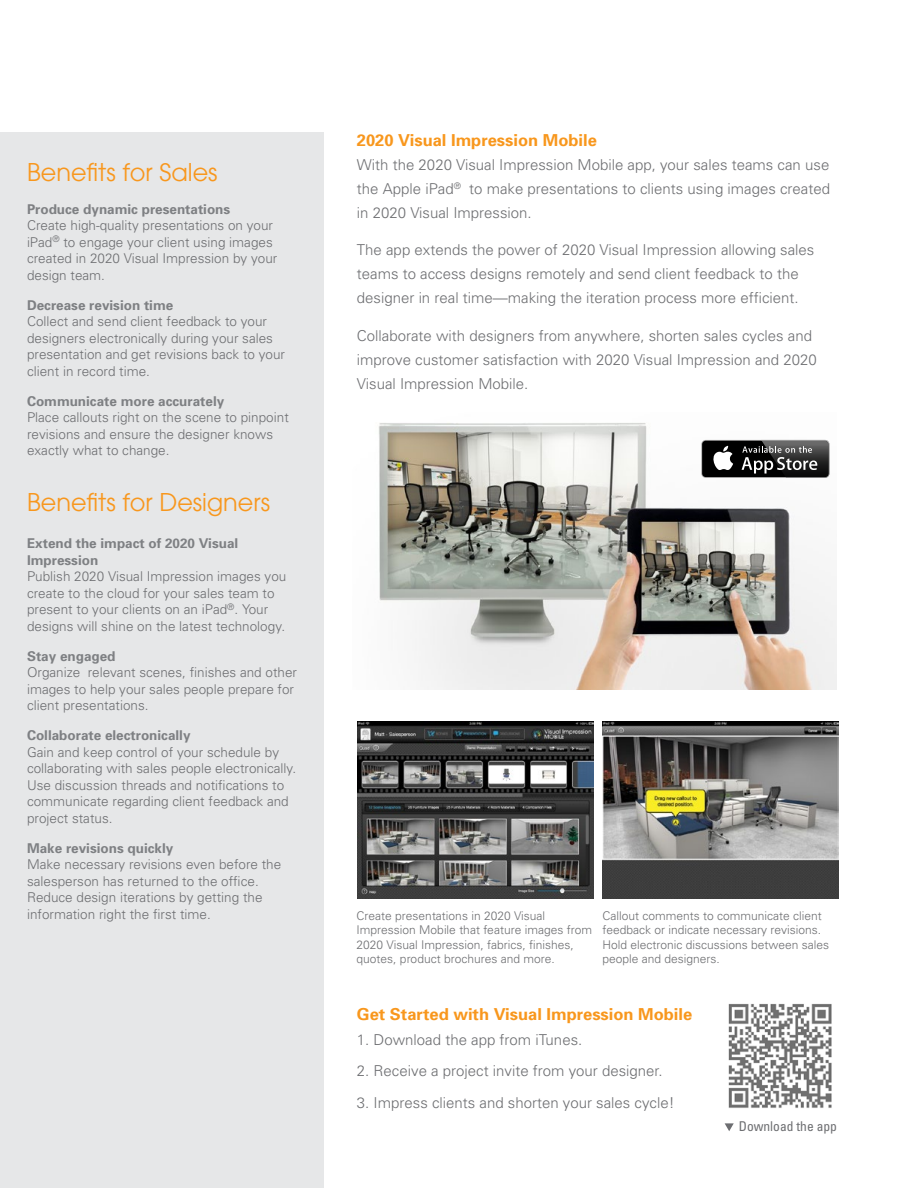
<style>
.page{position:relative;width:918px;height:1188px;background:#fff}
.page>*{position:absolute;margin:0;border:0;box-sizing:border-box;transform-origin:0 0}
.t1{font:24px "Avant Garde";color:#f8971d}
.t2{font:700 16.5px "Univers";color:#f8971d}
.t3{font:300 15px/24px "Univers";color:#6d6e71}
.t4{font:300 13.5px/16.5px "Univers";color:#6d6e71}
.t5{font:700 13.5px/16.5px "Univers";color:#7e8083}
.t6{font:condensed 13.5px "Univers";color:#6d6e71}
.t7{font:300 12px/14.4px "Univers";color:#6d6e71}
</style>
<div class="page">
<div style="left:0;top:132px;width:324px;height:1056px;background:#e6e7e8"></div>
<img style="left:378px;top:423px;width:459px;height:267px">
<svg style="left:701px;top:440px;width:128px;height:38px"></svg>
<div style="left:702px;top:441px;width:127px;height:36px;background:#000;border-radius:4px"></div>
<svg style="left:713px;top:446px;width:20px;height:24px"></svg>
<img style="left:761px;top:440px;width:68px;height:38px">
<img style="left:762px;top:441px;width:67px;height:36px">
<svg style="left:742px;top:446px;width:75px;height:28px"></svg>
<img style="left:603px;top:722px;width:236px;height:177px">
<img style="left:357px;top:722px;width:236px;height:177px">
<img style="left:728px;top:1004px;width:104px;height:104px">
<svg style="left:725px;top:1123px;width:9px;height:8px"></svg>
<h1 class="t1" style="left:27px;top:158px;width:192px">Benefits for Sales</h1>
<p class="t5" style="left:27px;top:201px;width:205px">Produce dynamic presentations</p>
<p class="t4" style="left:27px;top:217px;width:252px">Create high-quality presentations on your iPad<sup>®</sup> to engage your client using images created in 2020 Visual Impression by your design team.</p>
<p class="t5" style="left:27px;top:297px;width:148px">Decrease revision time</p>
<p class="t4" style="left:27px;top:313px;width:260px">Collect and send client feedback to your designers electronically during your sales presentation and get revisions back to your client in record time.</p>
<p class="t5" style="left:27px;top:393px;width:199px">Communicate more accurately</p>
<p class="t4" style="left:27px;top:409px;width:263px">Place callouts right on the scene to pinpoint revisions and ensure the designer knows exactly what to change.</p>
<h1 class="t1" style="left:27px;top:488px;width:245px">Benefits for Designers</h1>
<p class="t5" style="left:27px;top:535px;width:213px">Extend the impact of 2020 Visual<br>Impression</p>
<p class="t4" style="left:27px;top:568px;width:261px">Publish 2020 Visual Impression images you create to the cloud for your sales team to present to your clients on an iPad<sup>®</sup>. Your designs will shine on the latest technology.</p>
<p class="t5" style="left:27px;top:648px;width:90px">Stay engaged</p>
<p class="t4" style="left:27px;top:664px;width:272px">Organize relevant scenes, finishes and other images to help your sales people prepare for client presentations.</p>
<p class="t5" style="left:27px;top:727px;width:165px">Collaborate electronically</p>
<p class="t4" style="left:27px;top:744px;width:271px">Gain and keep control of your schedule by collaborating with sales people electronically.<br>Use discussion threads and notifications to communicate regarding client feedback and project status.</p>
<p class="t5" style="left:27px;top:840px;width:148px">Make revisions quickly</p>
<p class="t4" style="left:27px;top:856px;width:256px">Make necessary revisions even before the salesperson has returned to the office.<br>Reduce design iterations by getting the information right the first time.</p>
<p class="t2" style="left:357px;top:130px;width:241px">2020 Visual Impression Mobile</p>
<p class="t3" style="left:357px;top:153px;width:475px;text-align:justify">With the 2020 Visual Impression Mobile app, your sales teams can use the Apple iPad<sup>®</sup> to make presentations to clients using images created in 2020 Visual Impression.</p>
<p class="t3" style="left:357px;top:238px;width:459px">The app extends the power of 2020 Visual Impression allowing sales teams to access designs remotely and send client feedback to the designer in real time—making the iteration process more efficient.</p>
<p class="t3" style="left:357px;top:324px;width:461px">Collaborate with designers from anywhere, shorten sales cycles and improve customer satisfaction with 2020 Visual Impression and 2020<br>Visual Impression Mobile.</p>
<p class="t7" style="left:357px;top:908px;width:237px">Create presentations in 2020 Visual Impression Mobile that feature images from 2020 Visual Impression, fabrics, finishes, quotes, product brochures and more.</p>
<p class="t7" style="left:602px;top:908px;width:228px">Callout comments to communicate client feedback or indicate necessary revisions.<br>Hold electronic discussions between sales people and designers.</p>
<p class="t2" style="left:357px;top:1004px;width:337px">Get Started with Visual Impression Mobile</p>
<p class="t3" style="left:357px;top:1028px;width:227px">1. Download the app from iTunes.</p>
<p class="t3" style="left:357px;top:1059px;width:307px">2. Receive a project invite from your designer.</p>
<p class="t3" style="left:357px;top:1091px;width:319px">3. Impress clients and shorten your sales cycle!</p>
<p class="t6" style="left:739px;top:1118px;width:100px">Download the app</p>
</div>
